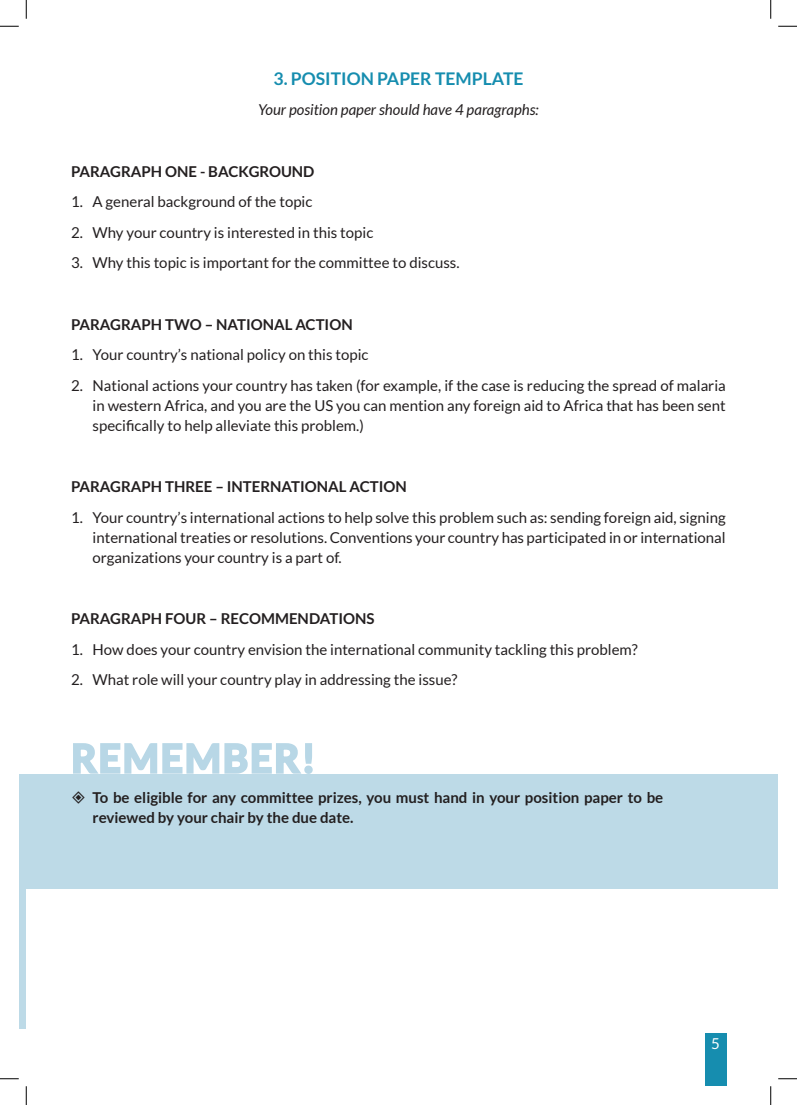
<style>
.page{position:relative;width:797px;height:1105px;background:#fff}
.page>*{position:absolute;margin:0;border:0;box-sizing:border-box;transform-origin:0 0}
.t1{font:700 38.75px "Lato";letter-spacing:.05em;color:#b8d7e6}
.t2{font:700 17.5px "Lato";color:#168daf}
.t3{font:15px/20px "Lato";color:#231f20;text-align:justify}
.t4{font:700 15px/20px "Lato";color:#231f20}
.t5{font:italic 15px "Lato";color:#231f20}
.t6{font:15px "Lato";color:#fff}
</style>
<div class="page">
<div style="left:704px;top:1034px;width:22px;height:52px;background:#168daf"></div>
<div style="left:19px;top:774px;width:7px;height:255px;background:#bddae7"></div>
<div style="left:26px;top:774px;width:751px;height:115px;background:#bddae7"></div>
<svg style="left:73px;top:743px;width:240px;height:31px"></svg>
<svg style="left:0;top:25px;width:19px;height:2px"></svg>
<svg style="left:778px;top:25px;width:19px;height:2px"></svg>
<svg style="left:0;top:1078px;width:19px;height:1px"></svg>
<svg style="left:778px;top:1078px;width:19px;height:1px"></svg>
<svg style="left:25px;top:0;width:2px;height:19px"></svg>
<svg style="left:25px;top:1086px;width:2px;height:19px"></svg>
<svg style="left:770px;top:0;width:1px;height:19px"></svg>
<svg style="left:770px;top:1086px;width:1px;height:19px"></svg>
<p class="t2" style="left:273px;top:68px;width:251px">3. POSITION PAPER TEMPLATE</p>
<p class="t5" style="left:258px;top:101px;width:282px">Your position paper should have 4 paragraphs:</p>
<p class="t4" style="left:71px;top:161px;width:245px">PARAGRAPH ONE - BACKGROUND</p>
<p class="t3" style="left:71px;top:192px;width:243px">1. A general background of the topic</p>
<p class="t3" style="left:71px;top:222px;width:303px">2. Why your country is interested in this topic</p>
<p class="t3" style="left:71px;top:253px;width:390px">3. Why this topic is important for the committee to discuss.</p>
<p class="t4" style="left:71px;top:314px;width:283px">PARAGRAPH TWO – NATIONAL ACTION</p>
<p class="t3" style="left:71px;top:345px;width:299px">1. Your country’s national policy on this topic</p>
<p class="t3" style="left:93px;top:375px;width:634px;text-indent:-21px">2. National actions your country has taken (for example, if the case is reducing the spread of malaria in western Africa, and you are the US you can mention any foreign aid to Africa that has been sent specifically to help alleviate this problem.)</p>
<p class="t4" style="left:71px;top:477px;width:337px">PARAGRAPH THREE – INTERNATIONAL ACTION</p>
<p class="t3" style="left:93px;top:507px;width:634px;text-indent:-21px">1. Your country’s international actions to help solve this problem such as: sending foreign aid, signing international treaties or resolutions. Conventions your country has participated in or international organizations your country is a part of.</p>
<p class="t4" style="left:71px;top:608px;width:305px">PARAGRAPH FOUR – RECOMMENDATIONS</p>
<p class="t3" style="left:71px;top:639px;width:568px">1. How does your country envision the international community tackling this problem?</p>
<p class="t3" style="left:71px;top:670px;width:388px">2. What role will your country play in addressing the issue?</p>
<h1 class="t1" style="left:71px;top:736px;width:246px">REMEMBER!</h1>
<p class="t4" style="left:93px;top:787px;width:572px">To be eligible for any committee prizes, you must hand in your position paper to be reviewed by your chair by the due date.</p>
<p class="t6" style="left:711px;top:1035px;width:10px">5</p>
</div>
